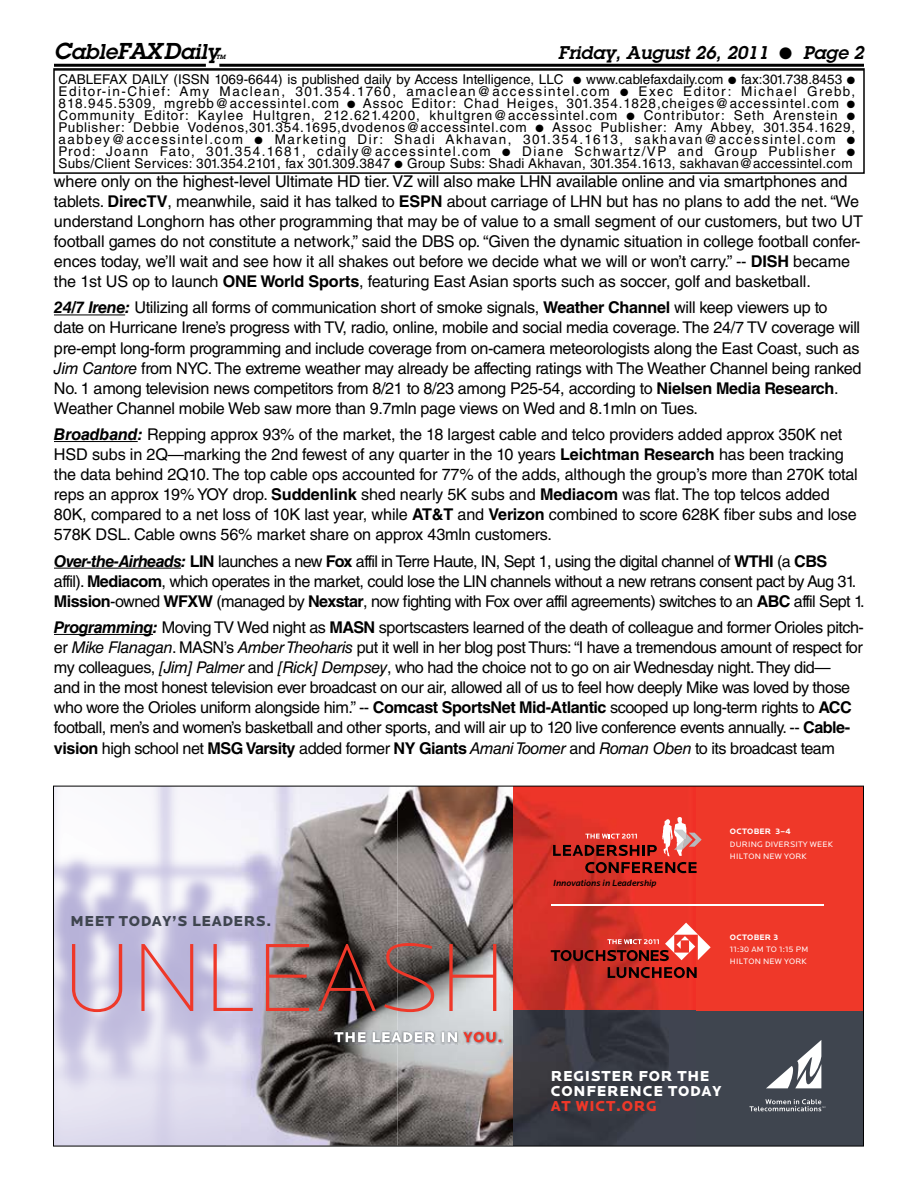
<style>
.page{position:relative;width:918px;height:1188px;background:#fff}
.page>*{position:absolute;margin:0;border:0;box-sizing:border-box;transform-origin:0 0}
.t1{font:200 100.5px "Locator";letter-spacing:-.005em;color:#ef3829}
.t2{font:italic 600 21px "Lubalin Graph Std";color:#000}
.t3{font:italic 600 18px "Lubalin Graph Std";color:#000}
.t4{font:16.2px/20.1px "Helvetica LT Std";letter-spacing:-.02em;color:#000}
.t5{font:900 15px/15px "Locator";letter-spacing:.05em;color:#fff}
.t6{font:900 15px "Locator";letter-spacing:.04em;color:#3f454f}
.t7{font:900 15px "Locator";letter-spacing:.05em;color:#ef3829}
.t8{font:13.5px/12px "Helvetica LT Std";letter-spacing:.07em;color:#000}
.t9{font:13.5px/12px "Helvetica LT Std";letter-spacing:.02em;color:#000}
.t10{font:13.5px/12px "Helvetica LT Std";letter-spacing:.105em;color:#000}
.t11{font:13.5px "Helvetica LT Std";color:#000}
.t12{font:13.5px "Helvetica LT Std";letter-spacing:.115em;color:#000}
.t13{font:13.5px "Helvetica LT Std";letter-spacing:.11em;color:#000}
.t14{font:italic 500 9.15px "Locator";color:#000}
.t15{font:8.25px/12.3px "Locator";letter-spacing:.025em;color:#fff}
.t16{font:700 8.25px "Locator";letter-spacing:.025em;color:#fff}
.t17{font:italic 600 6px "Lubalin Graph Std";color:#000}
.s1{font-size:22.5px}
.s2{font-weight:700}
.s3{font-weight:700;font-style:italic}
.s4{font-style:italic}
</style>
<div class="page">
<hr style="left:219px;top:64px;width:645px;height:3px;background:#000">
<hr style="left:54px;top:64px;width:152px;height:3px;background:#000">
<div style="left:53px;top:68px;width:812px;height:106px;border:2px solid #000"></div>
<img style="left:55px;top:788px;width:459px;height:356px">
<div style="left:696px;top:786px;width:167px;height:225px;background:#ef3829"></div>
<img style="left:514px;top:788px;width:182px;height:356px">
<div style="left:696px;top:1011px;width:167px;height:135px;background:#3f454f"></div>
<img style="left:333px;top:1030px;width:170px;height:15px">
<svg style="left:463px;top:1032px;width:38px;height:10px"></svg>
<svg style="left:334px;top:1032px;width:123px;height:10px"></svg>
<svg style="left:766px;top:1040px;width:55px;height:48px"></svg>
<svg style="left:749px;top:1099px;width:76px;height:12px"></svg>
<hr style="left:551px;top:905px;width:273px;height:1px;background:#fff">
<svg style="left:608px;top:967px;width:89px;height:11px"></svg>
<svg style="left:551px;top:923px;width:160px;height:38px;background:#c5423a"></svg>
<svg style="left:585px;top:862px;width:112px;height:11px"></svg>
<svg style="left:553px;top:817px;width:149px;height:39px;background:#d1473e"></svg>
<hr style="left:54px;top:315px;width:71px;height:1px;background:#000">
<hr style="left:54px;top:441px;width:84px;height:1px;background:#000">
<hr style="left:54px;top:568px;width:127px;height:1px;background:#000">
<hr style="left:54px;top:634px;width:99px;height:1px;background:#000">
<p class="t2" style="left:54px;top:38px;width:167px"><span class="s1">C</span>able<span class="s1">FAXD</span>aily</p>
<p class="t17" style="left:216px;top:53px;width:11px">TM</p>
<p class="t3" style="left:558px;top:41px;width:307px">Friday, August 26, 2011 ● Page 2</p>
<p class="t11" style="left:59px;top:71px;width:507px">CABLEFAX DAILY (ISSN 1069-6644) is published daily by Access Intelligence, LLC</p>
<p class="t11" style="left:586px;top:71px;width:139px">www.cablefaxdaily.com</p>
<p class="t11" style="left:741px;top:71px;width:102px">fax:301.738.8453</p>
<p class="t12" style="left:59px;top:83px;width:553px">Editor-in-Chief: Amy Maclean, 301.354.1760, amaclean@accessintel.com</p>
<p class="t12" style="left:639px;top:83px;width:218px">Exec Editor: Michael Grebb,</p>
<p class="t8" style="left:59px;top:97px;width:282px">818.945.5309, mgrebb@accessintel.com</p>
<p class="t8" style="left:59px;top:97px;width:782px;text-indent:304px">Assoc Editor: Chad Heiges, 301.354.1828,cheiges@accessintel.com<br>Community Editor: Kaylee Hultgren, 212.621.4200, khultgren@accessintel.com</p>
<p class="t8" style="left:644px;top:109px;width:195px">Contributor: Seth Arenstein</p>
<p class="t8" style="left:59px;top:121px;width:470px">Publisher: Debbie Vodenos,301.354.1695,dvodenos@accessintel.com</p>
<p class="t8" style="left:552px;top:121px;width:305px">Assoc Publisher: Amy Abbey, 301.354.1629,</p>
<p class="t13" style="left:59px;top:131px;width:186px">aabbey@accessintel.com</p>
<p class="t10" style="left:59px;top:133px;width:779px;text-indent:216px">Marketing Dir: Shadi Akhavan, 301.354.1613, sakhavan@accessintel.com<br>Prod: Joann Fato, 301.354.1681, cdaily@accessintel.com</p>
<p class="t9" style="left:59px;top:145px;width:796px;text-indent:464px">Diane Schwartz/VP and Group Publisher<br>Subs/Client Services: 301.354.2101, fax 301.309.3847 Group Subs: Shadi Akhavan, 301.354.1613, sakhavan@accessintel.com</p>
<p class="t4" style="left:54px;top:171px;width:810px">where only on the highest-level Ultimate HD tier. VZ will also make LHN available online and via smartphones and tablets. <span class="s2">DirecTV</span>, meanwhile, said it has talked to <span class="s2">ESPN</span> about carriage of LHN but has no plans to add the net. “We understand Longhorn has other programming that may be of value to a small segment of our customers, but two UT football games do not constitute a network,” said the DBS op. “Given the dynamic situation in college football confer&shy;ences today, we’ll wait and see how it all shakes out before we decide what we will or won’t carry.” -- <span class="s2">DISH</span> became the 1st US op to launch <span class="s2">ONE World Sports</span>, featuring East Asian sports such as soccer, golf and basketball.</p>
<p class="t4" style="left:54px;top:298px;width:809px"><span class="s3">24/7 Irene:</span> Utilizing all forms of communication short of smoke signals, <span class="s2">Weather Channel</span> will keep viewers up to date on Hurricane Irene’s progress with TV, radio, online, mobile and social media coverage. The 24/7 TV coverage will pre-empt long-form programming and include coverage from on-camera meteorologists along the East Coast, such as <span class="s4">Jim Cantore</span> from NYC. The extreme weather may already be affecting ratings with The Weather Channel being ranked No. 1 among television news competitors from 8/21 to 8/23 among P25-54, according to <span class="s2">Nielsen Media Research</span>.<br>Weather Channel mobile Web saw more than 9.7mln page views on Wed and 8.1mln on Tues.</p>
<p class="t4" style="left:54px;top:424px;width:805px"><span class="s3">Broadband:</span> Repping approx 93% of the market, the 18 largest cable and telco providers added approx 350K net HSD subs in 2Q—marking the 2nd fewest of any quarter in the 10 years <span class="s2">Leichtman Research</span> has been tracking the data behind 2Q10. The top cable ops accounted for 77% of the adds, although the group’s more than 270K total reps an approx 19% YOY drop. <span class="s2">Suddenlink</span> shed nearly 5K subs and <span class="s2">Mediacom</span> was flat. The top telcos added 80K, compared to a net loss of 10K last year, while <span class="s2">AT&amp;T</span> and <span class="s2">Verizon</span> combined to score 628K fiber subs and lose 578K DSL. Cable owns 56% market share on approx 43mln customers.</p>
<p class="t4" style="left:54px;top:551px;width:812px"><span class="s3">Over-the-Airheads:</span> <span class="s2">LIN</span> launches a new <span class="s2">Fox</span> affil in Terre Haute, IN, Sept 1, using the digital channel of <span class="s2">WTHI</span> (a <span class="s2">CBS<br></span>affil). <span class="s2">Mediacom</span>, which operates in the market, could lose the LIN channels without a new retrans consent pact by Aug 31.<br><span class="s2">Mission</span>-owned <span class="s2">WFXW</span> (managed by <span class="s2">Nexstar</span>, now fighting with Fox over affil agreements) switches to an <span class="s2">ABC</span> affil Sept 1.</p>
<p class="t4" style="left:54px;top:617px;width:811px"><span class="s3">Programming:</span> Moving TV Wed night as <span class="s2">MASN</span> sportscasters learned of the death of colleague and former Orioles pitch&shy;er <span class="s4">Mike Flanagan</span>. MASN’s <span class="s4">Amber Theoharis</span> put it well in her blog post Thurs: “I have a tremendous amount of respect for my colleagues, <span class="s4">[Jim] Palmer</span> and <span class="s4">[Rick] Dempsey</span>, who had the choice not to go on air Wednesday night. They did—<br>and in the most honest television ever broadcast on our air, allowed all of us to feel how deeply Mike was loved by those who wore the Orioles uniform alongside him.” -- <span class="s2">Comcast SportsNet Mid-Atlantic</span> scooped up long-term rights to <span class="s2">ACC </span>football, men’s and women’s basketball and other sports, and will air up to 120 live conference events annually. -- <span class="s2">Cable&shy;vision</span> high school net <span class="s2">MSG Varsity</span> added former <span class="s2">NY Giants</span> <span class="s4">Amani Toomer</span> and <span class="s4">Roman Oben</span> to its broadcast team</p>
<p class="t6" style="left:71px;top:912px;width:202px">MEET TODAY’S LEADERS.</p>
<h1 class="t1" style="left:63px;top:927px;width:445px">UNLEASH</h1>
<p class="t14" style="left:553px;top:878px;width:105px">Innovations in Leadership</p>
<p class="t16" style="left:730px;top:827px;width:62px">OCTOBER 3–4</p>
<p class="t15" style="left:730px;top:838px;width:105px">DURING DIVERSITY WEEK<br>HILTON NEW YORK</p>
<p class="t16" style="left:730px;top:932px;width:50px">OCTOBER 3</p>
<p class="t15" style="left:730px;top:943px;width:80px">11:30 AM TO 1:15 PM<br>HILTON NEW YORK</p>
<p class="t5" style="left:551px;top:1069px;width:172px">REGISTER FOR THE<br>CONFERENCE TODAY</p>
<p class="t7" style="left:551px;top:1097px;width:107px">AT WICT.ORG</p>
</div>
